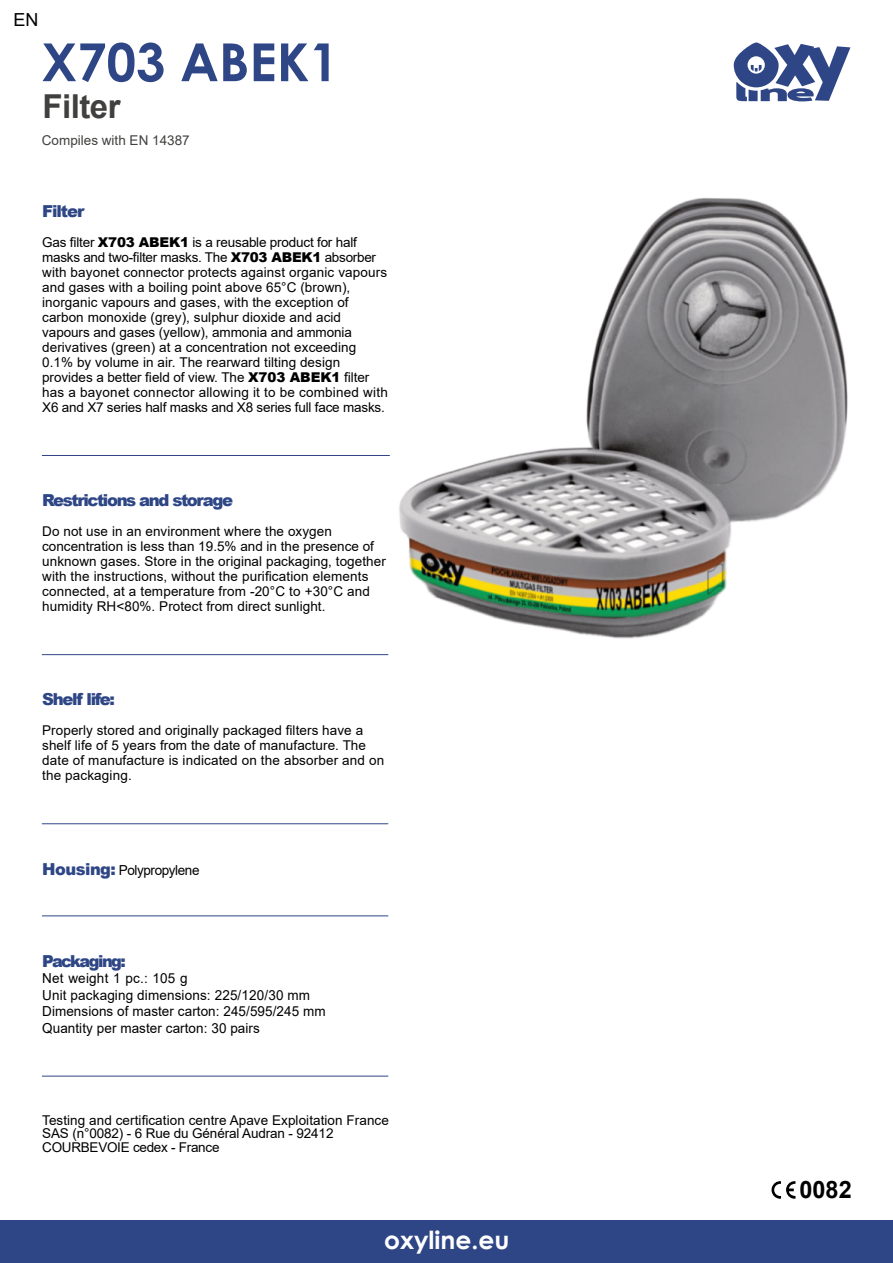
<style>
.page{position:relative;width:893px;height:1263px;background:#fff}
.page>*{position:absolute;margin:0;border:0;box-sizing:border-box;transform-origin:0 0}
.t1{font:700 52.5px "Century Gothic";color:#2e4685}
.t2{font:700 33px "Arial";letter-spacing:-.015em;color:#41403f}
.t3{font:700 24.9px "Century Gothic";color:#fff}
.t4{font:700 24px "Arial";color:#000}
.t5{font:18px "Arial";color:#000}
.t6{font:900 16.5px "Arial";letter-spacing:-.085em;color:#2e4685}
.t7{font:13.8px/16.5px "Arial";letter-spacing:.005em;color:#000}
.t8{font:13.8px "Arial";letter-spacing:-.03em;color:#000}
.t9{font:13.5px/15px "Arial";letter-spacing:.005em;color:#000}
.t10{font:13.5px "Arial";color:#41403f}
.s1{font-weight:900}
.s2{font-weight:900;font-size:16.5px;color:#2e4685}
</style>
<div class="page">
<img style="left:399px;top:198px;width:449px;height:441px">
<div style="left:0;top:1220px;width:893px;height:43px;background:#2e4685"></div>
<svg style="left:734px;top:43px;width:116px;height:58px"></svg>
<svg style="left:772px;top:1181px;width:23px;height:18px"></svg>
<hr style="left:42px;top:823px;width:346px;height:1px;background:#2e4685">
<hr style="left:42px;top:654px;width:346px;height:1px;background:#2e4685">
<hr style="left:42px;top:915px;width:346px;height:1px;background:#2e4685">
<hr style="left:42px;top:455px;width:347px;height:1px;background:#2e4685">
<hr style="left:42px;top:1076px;width:346px;height:1px;background:#2e4685">
<h3 class="t5" style="left:14px;top:13px;width:27px">EN</h3>
<h1 class="t1" style="left:41px;top:42px;width:299px">X703 ABEK1</h1>
<h2 class="t2" style="left:42px;top:94px;width:80px">Filter</h2>
<p class="t10" style="left:42px;top:135px;width:149px">Compiles with EN 14387</p>
<p class="t6" style="left:42px;top:205px;width:44px">Filter</p>
<p class="t9" style="left:42px;top:236px;width:347px">Gas filter <span class="s1">X703 ABEK1</span> is a reusable product for half masks and two-filter masks. The <span class="s1">X703 ABEK1</span> absorber with bayonet connector protects against organic vapours and gases with a boiling point above 65°C (brown), inorganic vapours and gases, with the exception of carbon monoxide (grey), sulphur dioxide and acid vapours and gases (yellow), ammonia and ammonia derivatives (green) at a concentration not exceeding 0.1% by volume in air. The rearward tilting design provides a better field of view. The <span class="s1">X703 ABEK1</span> filter has a bayonet connector allowing it to be combined with X6 and X7 series half masks and X8 series full face masks.</p>
<p class="t6" style="left:42px;top:494px;width:193px">Restrictions and storage</p>
<p class="t9" style="left:42px;top:525px;width:345px">Do not use in an environment where the oxygen concentration is less than 19.5% and in the presence of unknown gases. Store in the original packaging, together with the instructions, without the purification elements connected, at a temperature from -20°C to +30°C and humidity RH&lt;80%. Protect from direct sunlight.</p>
<p class="t6" style="left:42px;top:694px;width:74px">Shelf life:</p>
<p class="t9" style="left:42px;top:724px;width:344px">Properly stored and originally packaged filters have a shelf life of 5 years from the date of manufacture. The date of manufacture is indicated on the absorber and on the packaging.</p>
<p class="t8" style="left:42px;top:864px;width:159px"><span class="s2">Housing:</span> Polypropylene</p>
<p class="t6" style="left:42px;top:955px;width:85px">Packaging:</p>
<p class="t7" style="left:42px;top:971px;width:285px">Net weight 1 pc.: 105 g<br>Unit packaging dimensions: 225/120/30 mm Dimensions of master carton: 245/595/245 mm Quantity per master carton: 30 pairs</p>
<p class="t9" style="left:42px;top:1114px;width:348px;line-height:13.5px">Testing and certification centre Apave Exploitation France<br>SAS (n°0082) - 6 Rue du Général Audran - 92412<br>COURBEVOIE cedex - France</p>
<h3 class="t3" style="left:384px;top:1230px;width:127px">oxyline.eu</h3>
<h3 class="t4" style="left:799px;top:1181px;width:54px">0082</h3>
</div>
